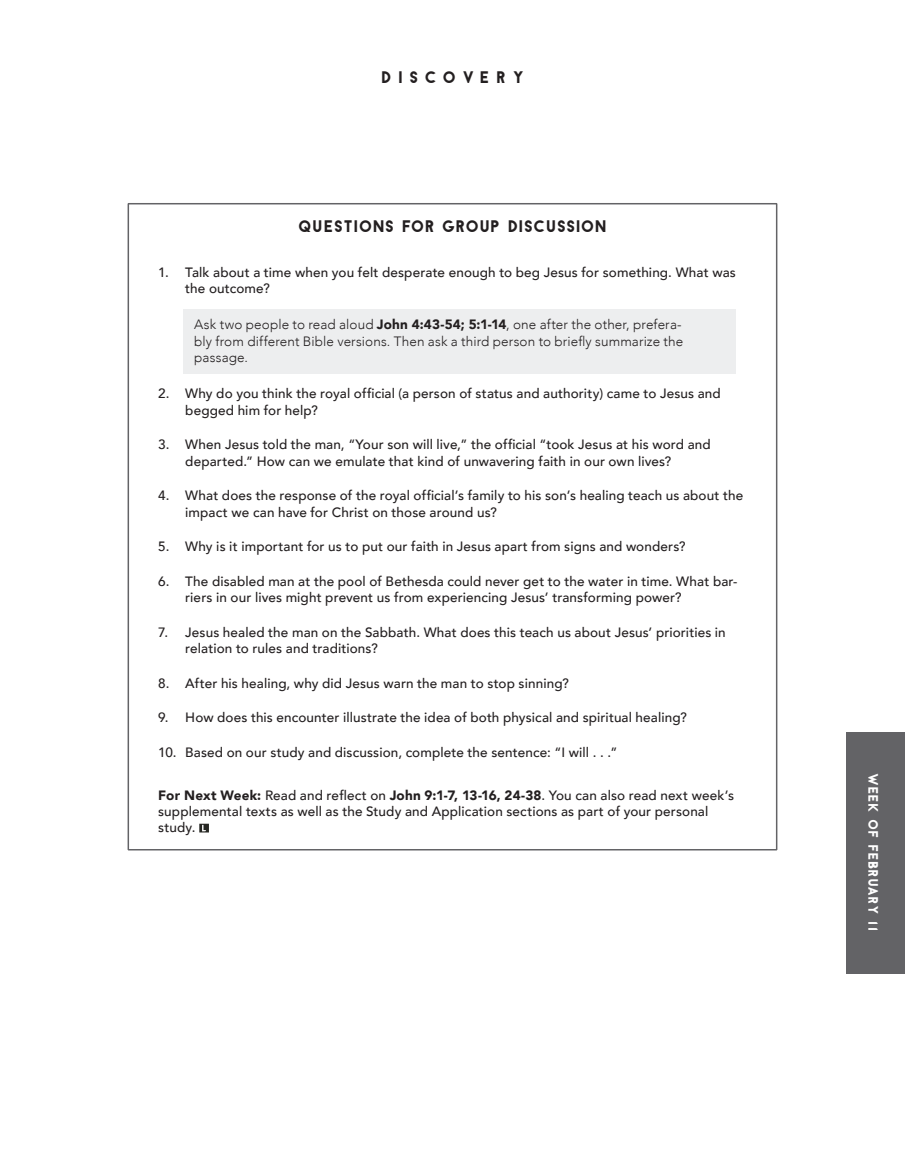
<style>
.page{position:relative;width:905px;height:1161px;background:#fff}
.page>*{position:absolute;margin:0;border:0;box-sizing:border-box;transform-origin:0 0}
.t1{font:15px "Antraste";color:#231f20}
.t2{font:15px "Antraste";letter-spacing:.4em;color:#231f20}
.t3{font:500 13.5px/16.5px "Avenir";letter-spacing:.01em;color:#231f20}
.t4{font:300 13.5px/16.5px "Avenir";letter-spacing:.01em;color:#231f20;text-align:justify}
.t5{font:12.3px "Antraste";color:#fff}
.s1{font-weight:900}
</style>
<div class="page">
<div style="left:846px;top:732px;width:58px;height:241px;background:#636366"></div>
<div style="left:128px;top:203px;width:649px;height:647px;background:#fff;border:2px solid #636366"></div>
<svg style="left:199px;top:824px;width:10px;height:8px"></svg>
<div style="left:183px;top:310px;width:553px;height:64px;background:#edeeef"></div>
<p class="t2" style="left:381px;top:68px;width:145px">DISCOVERY</p>
<p class="t1" style="left:298px;top:216px;width:310px">QUESTIONS FOR GROUP DISCUSSION</p>
<p class="t3" style="left:185px;top:263px;width:552px;text-indent:-27px">1. Talk about a time when you felt desperate enough to beg Jesus for something. What was the outcome?</p>
<p class="t4" style="left:194px;top:317px;width:490px">Ask two people to read aloud <span class="s1">John 4:43-54; 5:1-14</span>, one after the other, prefera&shy;bly from different Bible versions. Then ask a third person to briefly summarize the passage.</p>
<p class="t3" style="left:185px;top:385px;width:537px;text-indent:-27px">2. Why do you think the royal official (a person of status and authority) came to Jesus and begged him for help?</p>
<p class="t3" style="left:185px;top:436px;width:527px;text-indent:-27px">3. When Jesus told the man, “Your son will live,” the official “took Jesus at his word and departed.” How can we emulate that kind of unwavering faith in our own lives?</p>
<p class="t3" style="left:185px;top:487px;width:559px;text-indent:-27px">4. What does the response of the royal official’s family to his son’s healing teach us about the impact we can have for Christ on those around us?</p>
<p class="t3" style="left:158px;top:538px;width:529px">5. Why is it important for us to put our faith in Jesus apart from signs and wonders?</p>
<p class="t3" style="left:185px;top:572px;width:553px;text-indent:-27px">6. The disabled man at the pool of Bethesda could never get to the water in time. What bar&shy;riers in our lives might prevent us from experiencing Jesus’ transforming power?</p>
<p class="t3" style="left:185px;top:623px;width:542px;text-indent:-27px">7. Jesus healed the man on the Sabbath. What does this teach us about Jesus’ priorities in relation to rules and traditions?</p>
<p class="t3" style="left:158px;top:674px;width:412px">8. After his healing, why did Jesus warn the man to stop sinning?</p>
<p class="t3" style="left:158px;top:709px;width:530px">9. How does this encounter illustrate the idea of both physical and spiritual healing?</p>
<p class="t3" style="left:158px;top:743px;width:460px">10. Based on our study and discussion, complete the sentence: “I will . . .”</p>
<p class="t3" style="left:158px;top:786px;width:577px"><span class="s1">For Next Week:</span> Read and reflect on <span class="s1">John 9:1-7, 13-16, 24-38</span>. You can also read next week’s supplemental texts as well as the Study and Application sections as part of your personal study.</p>
<p class="t5" style="left:881px;top:773px;width:161px;rotate:90deg">WEEK OF FEBRUARY 11</p>
</div>
